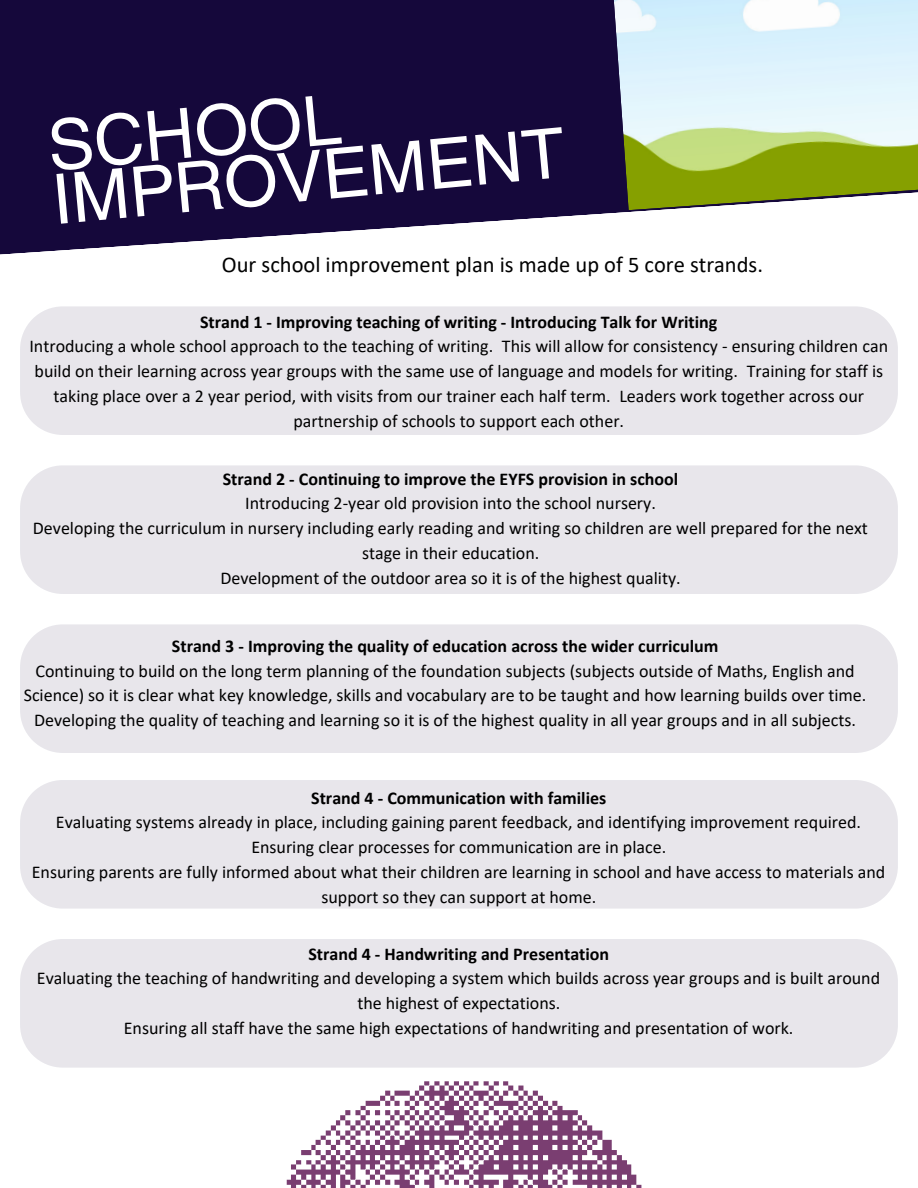
<style>
.page{position:relative;width:918px;height:1188px;background:#fff}
.page>*{position:absolute;margin:0;border:0;box-sizing:border-box;transform-origin:0 0}
.t1{font:69.45px/53.4px "Helvetica World";color:#fff}
.t2{font:22.5px "Calibri";color:#000}
.t3{font:18px/24.8px "Calibri";color:#000;text-align:center}
.t4{font:700 18px "Calibri";color:#000}
</style>
<div class="page">
<svg style="left:0;top:0;width:655px;height:255px;fill:#15083b"></svg>
<img style="left:612px;top:0;width:306px;height:210px">
<svg style="left:286px;top:1081px;width:356px;height:107px"></svg>
<div style="left:20px;top:306px;width:878px;height:129px;background:#e8e6eb"></div>
<div style="left:20px;top:465px;width:878px;height:129px;background:#e8e6eb"></div>
<div style="left:20px;top:624px;width:878px;height:129px;background:#e8e6eb"></div>
<div style="left:20px;top:780px;width:878px;height:129px;background:#e8e6eb"></div>
<div style="left:20px;top:939px;width:878px;height:129px;background:#e8e6eb"></div>
<h1 class="t1" style="left:46px;top:119px;width:515px;rotate:-5deg">SCHOOL<br>IMPROVEMENT</h1>
<h2 class="t2" style="left:222px;top:255px;width:543px">Our school improvement plan is made up of 5 core strands.</h2>
<p class="t4" style="left:200px;top:314px;width:519px">Strand 1 - Improving teaching of writing - Introducing Talk for Writing</p>
<p class="t3" style="left:29px;top:336px;width:860px">Introducing a whole school approach to the teaching of writing. This will allow for consistency - ensuring children can build on their learning across year groups with the same use of language and models for writing. Training for staff is taking place over a 2 year period, with visits from our trainer each half term. Leaders work together across our partnership of schools to support each other.</p>
<p class="t4" style="left:223px;top:471px;width:457px">Strand 2 - Continuing to improve the EYFS provision in school</p>
<p class="t3" style="left:245px;top:493px;width:412px">Introducing 2-year old provision into the school nursery.</p>
<p class="t3" style="left:33px;top:517px;width:837px">Developing the curriculum in nursery including early reading and writing so children are well prepared for the next stage in their education.</p>
<p class="t3" style="left:220px;top:567px;width:462px">Development of the outdoor area so it is of the highest quality.</p>
<p class="t4" style="left:172px;top:638px;width:548px">Strand 3 - Improving the quality of education across the wider curriculum</p>
<p class="t3" style="left:24px;top:660px;width:844px">Continuing to build on the long term planning of the foundation subjects (subjects outside of Maths, English and<br>Science) so it is clear what key knowledge, skills and vocabulary are to be taught and how learning builds over time.</p>
<p class="t3" style="left:34px;top:709px;width:823px">Developing the quality of teaching and learning so it is of the highest quality in all year groups and in all subjects.</p>
<p class="t4" style="left:311px;top:790px;width:297px">Strand 4 - Communication with families</p>
<p class="t3" style="left:56px;top:811px;width:807px">Evaluating systems already in place, including gaining parent feedback, and identifying improvement required.<br>Ensuring clear processes for communication are in place.</p>
<p class="t3" style="left:32px;top:861px;width:855px">Ensuring parents are fully informed about what their children are learning in school and have access to materials and support so they can support at home.</p>
<p class="t4" style="left:308px;top:946px;width:302px">Strand 4 - Handwriting and Presentation</p>
<p class="t3" style="left:37px;top:968px;width:845px">Evaluating the teaching of handwriting and developing a system which builds across year groups and is built around the highest of expectations.</p>
<p class="t3" style="left:124px;top:1017px;width:671px">Ensuring all staff have the same high expectations of handwriting and presentation of work.</p>
</div>
